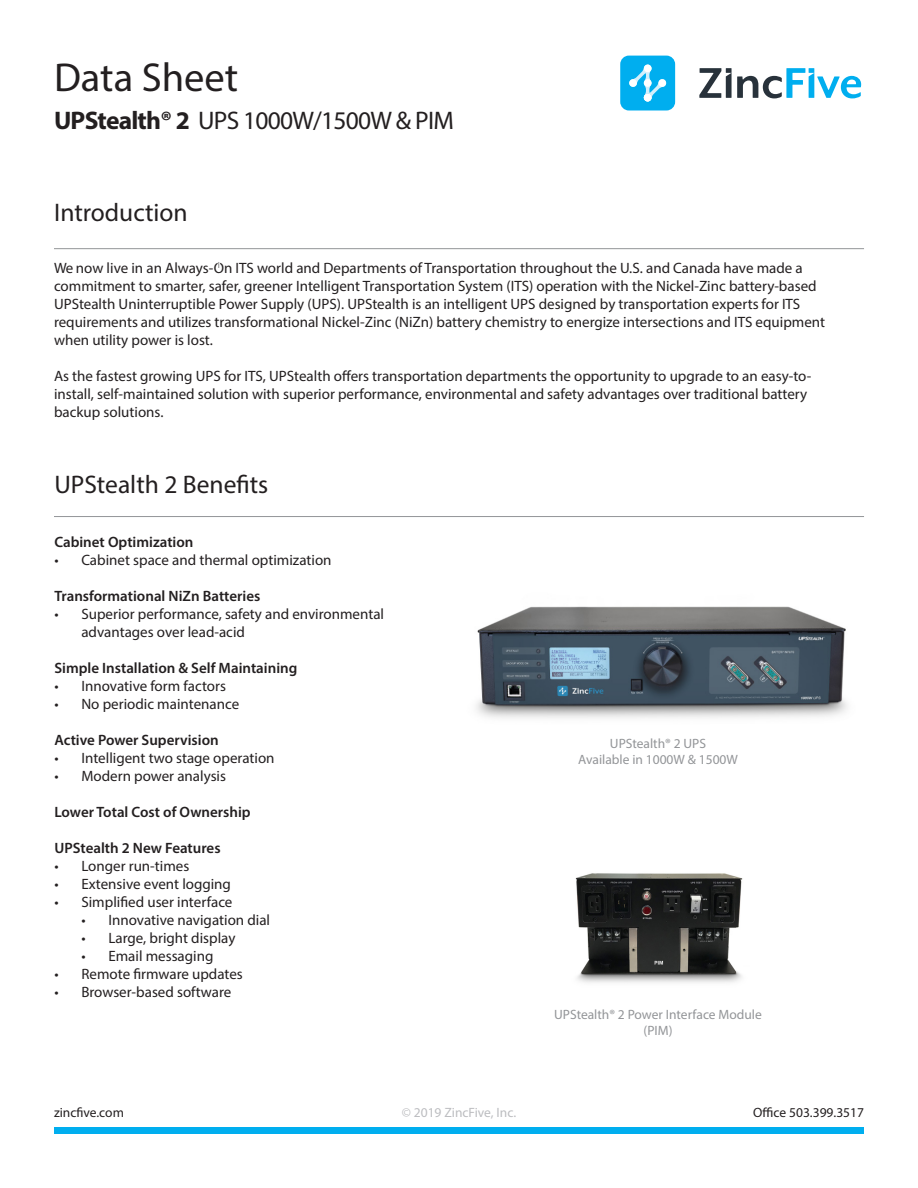
<style>
.page{position:relative;width:918px;height:1188px;background:#fff}
.page>*{position:absolute;margin:0;border:0;box-sizing:border-box;transform-origin:0 0}
.t1{font:40.5px "Myriad Pro";color:#231f20}
.t2{font:25.5px "Myriad Pro";color:#231f20}
.t3{font:25.5px "Myriad Pro";letter-spacing:-.03em;color:#231f20}
.Body_Text{font:15px/18px "Myriad Pro";color:#231f20}
.Body_Text-2{font:600 15px "Myriad Pro";color:#231f20}
.t4{font:13.5px "Myriad Pro";color:#939598}
.t5{font:13.5px "Myriad Pro";color:#231f20}
.t6{font:13.5px "Myriad Pro";color:#bcbdc0}
.s1{font-weight:700}
</style>
<div class="page">
<img style="left:476px;top:606px;width:371px;height:112px">
<img style="left:575px;top:873px;width:168px;height:110px">
<hr style="left:54px;top:248px;width:810px;height:1px;background:#939598">
<hr style="left:54px;top:516px;width:810px;height:1px;background:#939598">
<svg style="left:699px;top:68px;width:162px;height:30px"></svg>
<div style="left:620px;top:56px;width:55px;height:54px;background:#00aeef;border-radius:9px"></div>
<svg style="left:629px;top:65px;width:38px;height:36px"></svg>
<div style="left:658px;top:79px;width:8px;height:8px;background:#fff;border-radius:50%"></div>
<div style="left:644px;top:79px;width:8px;height:8px;background:#fff;border-radius:50%"></div>
<div style="left:644px;top:65px;width:8px;height:7px;background:#fff;border-radius:50%"></div>
<div style="left:644px;top:94px;width:8px;height:7px;background:#fff;border-radius:50%"></div>
<div style="left:629px;top:79px;width:8px;height:8px;background:#fff;border-radius:50%"></div>
<div style="left:54px;top:1128px;width:810px;height:6px;background:#00aeef"></div>
<svg style="left:218px;top:262px;width:2px;height:6px"></svg>
<p class="t1" style="left:54px;top:53px;width:186px">Data Sheet</p>
<p class="t3" style="left:54px;top:104px;width:401px"><span class="s1">UPStealth® 2</span> UPS 1000W/1500W &amp; PIM</p>
<p class="t2" style="left:54px;top:196px;width:135px">Introduction</p>
<p class="Body_Text" style="left:54px;top:259px;width:773px">We now live in an Always-On ITS world and Departments of Transportation throughout the U.S. and Canada have made a commitment to smarter, safer, greener Intelligent Transportation System (ITS) operation with the Nickel-Zinc battery-based UPStealth Uninterruptible Power Supply (UPS). UPStealth is an intelligent UPS designed by transportation experts for ITS requirements and utilizes transformational Nickel-Zinc (NiZn) battery chemistry to energize intersections and ITS equipment when utility power is lost.</p>
<p class="Body_Text" style="left:54px;top:367px;width:759px">As the fastest growing UPS for ITS, UPStealth offers transportation departments the opportunity to upgrade to an easy-to&shy;install, self-maintained solution with superior performance, environmental and safety advantages over traditional battery backup solutions.</p>
<p class="t2" style="left:54px;top:469px;width:215px">UPStealth 2 Benefits</p>
<p class="Body_Text-2" style="left:54px;top:533px;width:141px">Cabinet Optimization</p>
<p class="Body_Text" style="left:54px;top:551px;width:279px">• Cabinet space and thermal optimization</p>
<p class="Body_Text-2" style="left:54px;top:587px;width:207px">Transformational NiZn Batteries</p>
<p class="Body_Text" style="left:81px;top:605px;width:304px;text-indent:-27px">• Superior performance, safety and environmental advantages over lead-acid</p>
<p class="Body_Text-2" style="left:54px;top:659px;width:244px">Simple Installation &amp; Self Maintaining</p>
<p class="Body_Text" style="left:54px;top:677px;width:173px">• Innovative form factors</p>
<p class="Body_Text" style="left:54px;top:695px;width:186px">• No periodic maintenance</p>
<p class="Body_Text-2" style="left:54px;top:731px;width:166px">Active Power Supervision</p>
<p class="Body_Text" style="left:54px;top:749px;width:222px">• Intelligent two stage operation</p>
<p class="Body_Text" style="left:54px;top:767px;width:173px">• Modern power analysis</p>
<p class="Body_Text-2" style="left:54px;top:803px;width:198px">Lower Total Cost of Ownership</p>
<p class="Body_Text-2" style="left:54px;top:839px;width:168px">UPStealth 2 New Features</p>
<p class="Body_Text" style="left:54px;top:857px;width:136px">• Longer run-times</p>
<p class="Body_Text" style="left:54px;top:875px;width:178px">• Extensive event logging</p>
<p class="Body_Text" style="left:54px;top:893px;width:180px">• Simplified user interface</p>
<p class="Body_Text" style="left:81px;top:911px;width:190px">• Innovative navigation dial</p>
<p class="Body_Text" style="left:81px;top:929px;width:156px">• Large, bright display</p>
<p class="Body_Text" style="left:81px;top:947px;width:133px">• Email messaging</p>
<p class="Body_Text" style="left:54px;top:965px;width:190px">• Remote firmware updates</p>
<p class="Body_Text" style="left:54px;top:983px;width:179px">• Browser-based software</p>
<p class="t4" style="left:610px;top:735px;width:98px">UPStealth® 2 UPS</p>
<p class="t4" style="left:578px;top:751px;width:161px">Available in 1000W &amp; 1500W</p>
<p class="t4" style="left:554px;top:1006px;width:209px">UPStealth® 2 Power Interface Module</p>
<p class="t4" style="left:644px;top:1023px;width:30px">(PIM)</p>
<p class="t5" style="left:54px;top:1104px;width:71px">zincfive.com</p>
<p class="t6" style="left:402px;top:1105px;width:116px">© 2019 ZincFive, Inc.</p>
<p class="t5" style="left:753px;top:1104px;width:112px">Office 503.399.3517</p>
</div>
